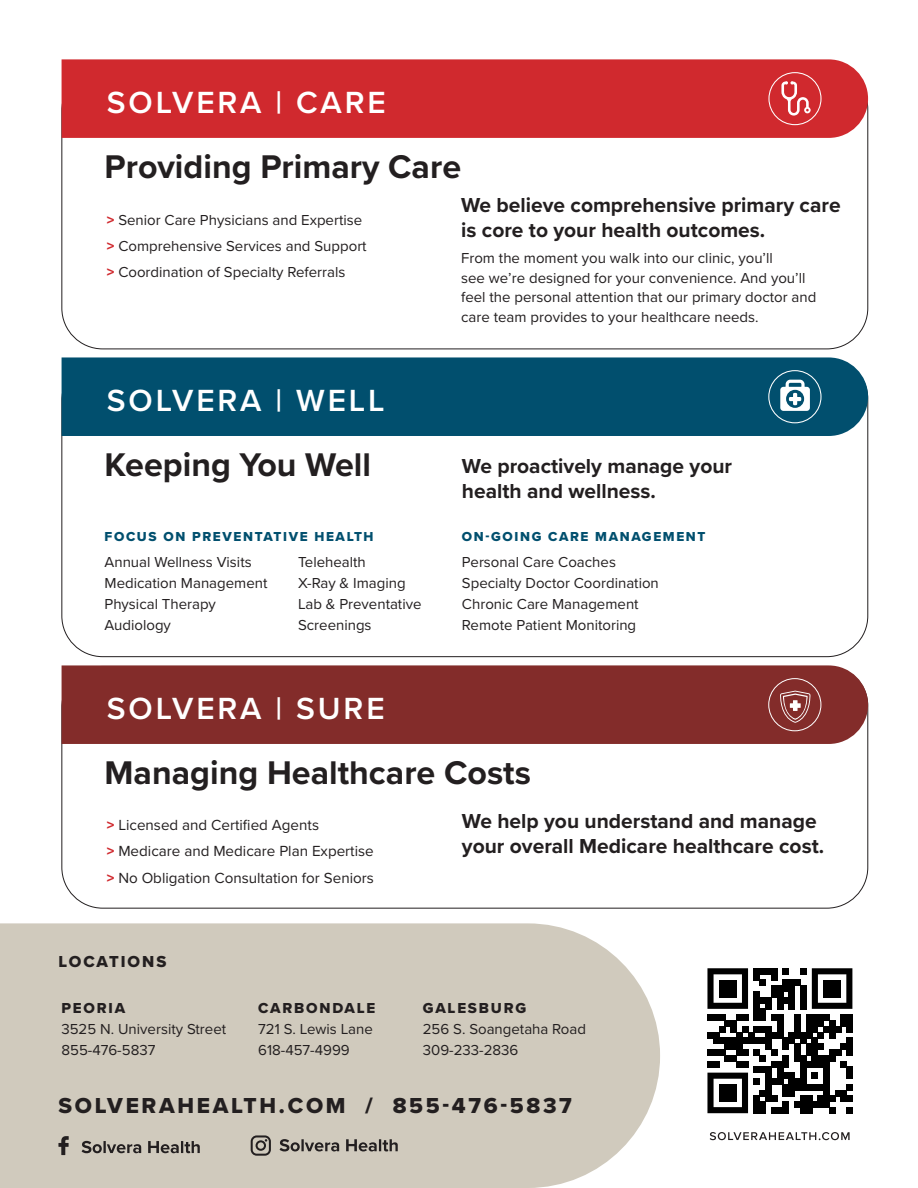
<style>
.page{position:relative;width:918px;height:1188px;background:#fff}
.page>*{position:absolute;margin:0;border:0;box-sizing:border-box;transform-origin:0 0}
.t1{font:700 34.05px "Proxima Nova";color:#231f20}
.t2{font:600 31.8px "Proxima Nova";letter-spacing:.09em;color:#fff}
.t3{font:22.5px "Proxima Nova Extrabld";letter-spacing:.12em;color:#231f20}
.t4{font:700 21px/25.5px "Proxima Nova";color:#231f20}
.t5{font:16.5px "Proxima Nova Extrabld";letter-spacing:.12em;color:#231f20}
.t6{font:15.15px "Proxima Nova";color:#231f20}
.t7{font:15px/19.5px "Proxima Nova";color:#231f20}
.t8{font:15px "Proxima Nova Extrabld";letter-spacing:.12em;color:#231f20}
.t9{font:13.5px "Proxima Nova Extrabld";letter-spacing:.12em;color:#014f6e}
.s1{font-family:"Proxima Nova Extrabld";color:#d0292e}
.s2{font-family:"Proxima Nova Extrabld";font-size:15px;color:#d0292e}
</style>
<div class="page">
<div style="left:0;top:923px;width:660px;height:265px;background:#d0cabd"></div>
<div style="left:62px;top:59px;width:806px;height:79px;background:#d0292e"></div>
<div style="left:769px;top:73px;width:52px;height:52px;background:#d0292e;border-radius:50%"></div>
<div style="left:768px;top:72px;width:54px;height:53px;border:1px solid #fff;border-radius:50%"></div>
<svg style="left:781px;top:81px;width:30px;height:35px"></svg>
<div style="left:62px;top:357px;width:806px;height:79px;background:#014f6e"></div>
<div style="left:769px;top:371px;width:52px;height:52px;background:#014f6e;border-radius:50%"></div>
<div style="left:768px;top:370px;width:54px;height:53px;border:1px solid #fff;border-radius:50%"></div>
<svg style="left:780px;top:380px;width:30px;height:31px"></svg>
<div style="left:62px;top:665px;width:806px;height:79px;background:#832c2a"></div>
<div style="left:769px;top:679px;width:52px;height:52px;background:#832c2a;border-radius:50%"></div>
<div style="left:768px;top:678px;width:53px;height:53px;border:1px solid #fff;border-radius:50%"></div>
<svg style="left:780px;top:691px;width:31px;height:32px"></svg>
<svg style="left:82px;top:1141px;width:118px;height:12px"></svg>
<svg style="left:280px;top:1139px;width:118px;height:12px"></svg>
<svg style="left:58px;top:1136px;width:11px;height:19px"></svg>
<div style="left:754px;top:1107px;width:6px;height:7px;background:#000"></div>
<div style="left:760px;top:1107px;width:6px;height:7px;background:#000"></div>
<div style="left:771px;top:1107px;width:6px;height:7px;background:#000"></div>
<div style="left:777px;top:1107px;width:6px;height:7px;background:#000"></div>
<div style="left:783px;top:1107px;width:6px;height:7px;background:#000"></div>
<div style="left:800px;top:1107px;width:6px;height:7px;background:#000"></div>
<div style="left:806px;top:1107px;width:6px;height:7px;background:#000"></div>
<div style="left:829px;top:1107px;width:6px;height:7px;background:#000"></div>
<div style="left:847px;top:1107px;width:6px;height:7px;background:#000"></div>
<svg style="left:707px;top:968px;width:146px;height:145px"></svg>
<div style="left:719px;top:980px;width:17px;height:17px;background:#000"></div>
<div style="left:823px;top:980px;width:18px;height:17px;background:#000"></div>
<div style="left:719px;top:1084px;width:17px;height:18px;background:#000"></div>
<svg style="left:710px;top:1132px;width:140px;height:8px"></svg>
<svg style="left:251px;top:1135px;width:20px;height:21px"></svg>
<p class="t2" style="left:107px;top:79px;width:280px">SOLVERA | CARE</p>
<p class="t1" style="left:105px;top:142px;width:358px">Providing Primary Care</p>
<p class="t7" style="left:107px;top:210px;width:257px"><span class="s1">&gt;</span> Senior Care Physicians and Expertise</p>
<p class="t7" style="left:107px;top:236px;width:261px"><span class="s1">&gt;</span> Comprehensive Services and Support</p>
<p class="t7" style="left:107px;top:262px;width:240px"><span class="s1">&gt;</span> Coordination of Specialty Referrals</p>
<p class="t2" style="left:107px;top:377px;width:279px">SOLVERA | WELL</p>
<p class="t1" style="left:105px;top:440px;width:268px">Keeping You Well</p>
<p class="t9" style="left:105px;top:527px;width:271px">FOCUS ON PREVENTATIVE HEALTH</p>
<p class="t7" style="left:105px;top:552px;width:149px">Annual Wellness Visits</p>
<p class="t7" style="left:105px;top:573px;width:164px">Medication Management</p>
<p class="t7" style="left:105px;top:593px;width:113px;line-height:21px">Physical Therapy<br>Audiology</p>
<p class="t7" style="left:298px;top:552px;width:69px">Telehealth</p>
<p class="t7" style="left:298px;top:573px;width:109px">X-Ray &amp; Imaging</p>
<p class="t7" style="left:298px;top:593px;width:125px;line-height:21px">Lab &amp; Preventative<br>Screenings</p>
<p class="t2" style="left:107px;top:685px;width:279px">SOLVERA | SURE</p>
<p class="t4" style="left:461px;top:191px;width:381px">We believe comprehensive primary care is core to your health outcomes.</p>
<p class="t7" style="left:461px;top:248px;width:357px">From the moment you walk into our clinic, you’ll<br>see we’re designed for your convenience. And you’ll feel the personal attention that our primary doctor and care team provides to your healthcare needs.</p>
<p class="t4" style="left:462px;top:453px;width:272px">We proactively manage your health and wellness.</p>
<p class="t9" style="left:462px;top:527px;width:245px">ON-GOING CARE MANAGEMENT</p>
<p class="t7" style="left:462px;top:552px;width:156px">Personal Care Coaches</p>
<p class="t7" style="left:462px;top:573px;width:198px">Specialty Doctor Coordination</p>
<p class="t7" style="left:462px;top:594px;width:178px">Chronic Care Management</p>
<p class="t7" style="left:462px;top:615px;width:176px">Remote Patient Monitoring</p>
<p class="t1" style="left:105px;top:748px;width:428px">Managing Healthcare Costs</p>
<p class="t4" style="left:462px;top:808px;width:364px">We help you understand and manage your overall Medicare healthcare cost.</p>
<p class="t6" style="left:107px;top:814px;width:214px"><span class="s2">&gt;</span> Licensed and Certified Agents</p>
<p class="t6" style="left:107px;top:840px;width:268px"><span class="s2">&gt;</span> Medicare and Medicare Plan Expertise</p>
<p class="t6" style="left:107px;top:866px;width:269px"><span class="s2">&gt;</span> No Obligation Consultation for Seniors</p>
<p class="t5" style="left:58px;top:949px;width:109px">LOCATIONS</p>
<p class="t8" style="left:61px;top:997px;width:65px">PEORIA</p>
<p class="t7" style="left:61px;top:1019px;width:166px">3525 N. University Street</p>
<p class="t7" style="left:61px;top:1040px;width:96px">855-476-5837</p>
<p class="t8" style="left:258px;top:997px;width:119px">CARBONDALE</p>
<p class="t7" style="left:258px;top:1019px;width:116px">721 S. Lewis Lane</p>
<p class="t7" style="left:258px;top:1040px;width:93px">618-457-4999</p>
<p class="t8" style="left:423px;top:997px;width:105px">GALESBURG</p>
<p class="t7" style="left:423px;top:1019px;width:165px">256 S. Soangetaha Road</p>
<p class="t7" style="left:423px;top:1040px;width:97px">309-233-2836</p>
<p class="t3" style="left:58px;top:1089px;width:515px">SOLVERAHEALTH.COM / 855-476-5837</p>
</div>
